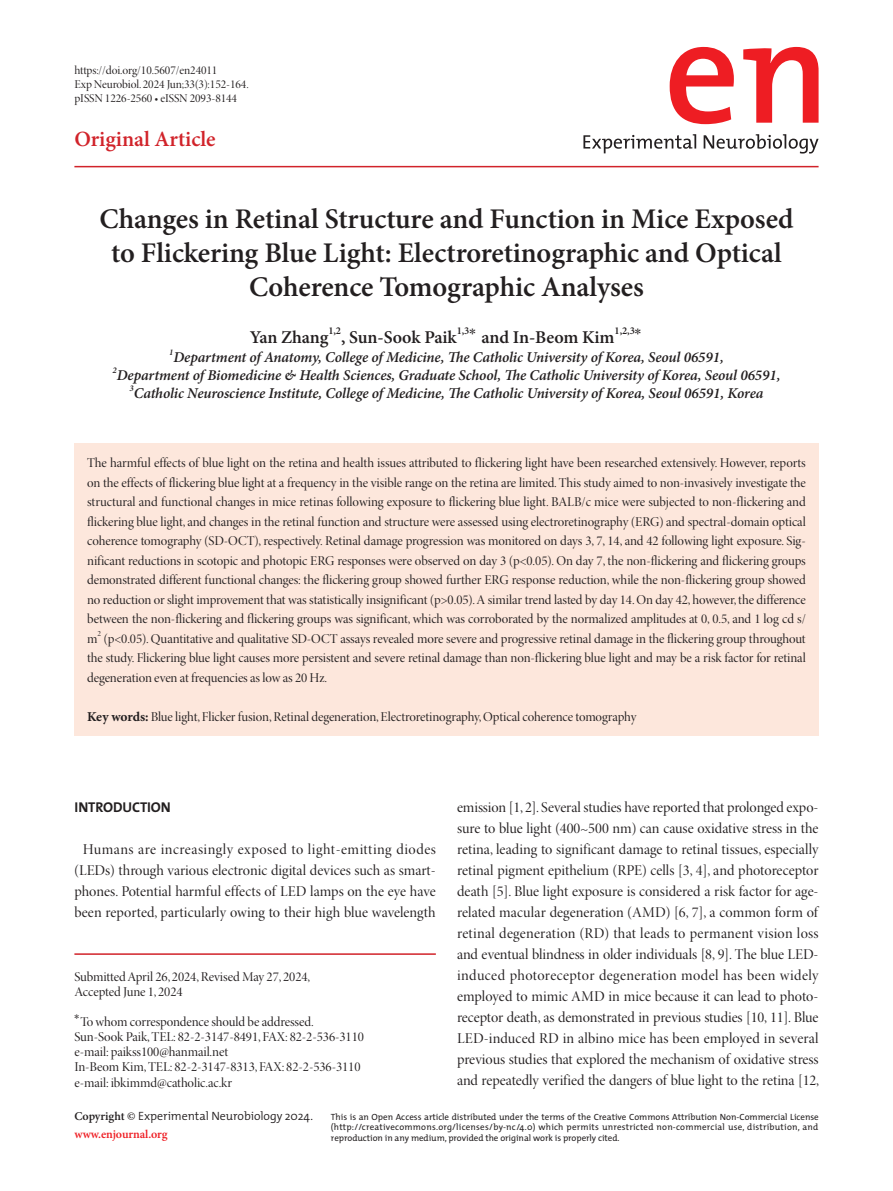
<style>
.page{position:relative;width:893px;height:1191px;background:#fff}
.page>*{position:absolute;margin:0;border:0;box-sizing:border-box;transform-origin:0 0}
.t1{font:600 28.5px/34.2px "Minion Pro";letter-spacing:-.005em;color:#231f20;text-align:center}
.t2{font:600 21.75px "Minion Pro";letter-spacing:-.005em;color:#d1232a}
.t3{font:600 18px "Minion Pro";letter-spacing:-.01em;color:#231f20}
.t4{font:15px/21px "Minion Pro Disp";letter-spacing:.005em;color:#231f20;text-align:center}
.t5{font:italic 600 15px "Minion Pro";letter-spacing:-.01em;color:#231f20}
.t6{font:700 14.25px "The Mix";letter-spacing:-.005em;color:#231f20}
.t7{font:13.5px/19.5px "Minion Pro Disp";letter-spacing:-.005em;color:#231f20;text-align:justify}
.t8{font:12px/14.4px "Minion Pro Disp";letter-spacing:-.005em;color:#231f20}
.t9{font:300 12px "The Mix";letter-spacing:-.005em;color:#231f20}
.t10{font:600 12px "Minion Pro";letter-spacing:-.005em;color:#ee1d23}
.t11{font:600 10.5px "Minion Pro";color:#231f20}
.t12{font:9px/10.8px "The Mix";letter-spacing:-.005em;color:#231f20;text-align:justify}
.t13{font:italic 600 8.7px "Minion Pro";color:#231f20}
.t14{font:7.8px "Minion Pro Disp";color:#231f20}
.s1{font-family:"Modern";font-weight:400;font-size:18px}
.s2{font-family:"Minion Pro";font-weight:700}
.s3{font-family:"Minion Pro";font-weight:600}
</style>
<div class="page">
<hr style="left:74px;top:166px;width:745px;height:1px;background:#d1232a">
<svg style="left:670px;top:47px;width:149px;height:77px"></svg>
<svg style="left:583px;top:134px;width:236px;height:19px"></svg>
<div style="left:74px;top:443px;width:745px;height:293px;background:#fde7dc"></div>
<hr style="left:74px;top:953px;width:362px;height:1px;background:#d1232a">
<p class="t8" style="left:74px;top:63px;width:176px">https://doi.org/10.5607/en24011<br>Exp Neurobiol. 2024 Jun;33(3):152-164. pISSN 1226-2560 • eISSN 2093-8144</p>
<h2 class="t2" style="left:74px;top:123px;width:143px">Original Article</h2>
<h1 class="t1" style="left:99px;top:201px;width:696px">Changes in Retinal Structure and Function in Mice Exposed to Flickering Blue Light: Electroretinographic and Optical<br>Coherence Tomographic Analyses</h1>
<h3 class="t3" style="left:250px;top:325px;width:80px">Yan Zhang</h3>
<p class="t11" style="left:328px;top:324px;width:14px">1,2</p>
<h3 class="t3" style="left:341px;top:325px;width:275px">, Sun-Sook Paik<sup>1,3</sup><sup>*</sup> and In-Beom Kim</h3>
<p class="t11" style="left:615px;top:324px;width:30px">1,2,3<span class="s1">*</span></p>
<p class="t13" style="left:169px;top:346px;width:6px">1</p>
<p class="t5" style="left:173px;top:347px;width:552px">Department of Anatomy, College of Medicine, The Catholic University of Korea, Seoul 06591,</p>
<p class="t13" style="left:112px;top:364px;width:6px">2</p>
<p class="t5" style="left:117px;top:365px;width:665px">Department of Biomedicine &amp; Health Sciences, Graduate School, The Catholic University of Korea, Seoul 06591,</p>
<p class="t13" style="left:130px;top:382px;width:6px">3</p>
<p class="t5" style="left:134px;top:383px;width:631px">Catholic Neuroscience Institute, College of Medicine, The Catholic University of Korea, Seoul 06591, Korea</p>
<p class="t7" style="left:87px;top:453px;width:720px">The harmful effects of blue light on the retina and health issues attributed to flickering light have been researched extensively. However, reports on the effects of flickering blue light at a frequency in the visible range on the retina are limited. This study aimed to non-invasively investigate the structural and functional changes in mice retinas following exposure to flickering blue light. BALB/c mice were subjected to non-flickering and flickering blue light, and changes in the retinal function and structure were assessed using electroretinography (ERG) and spectral-domain optical coherence tomography (SD-OCT), respectively. Retinal damage progression was monitored on days 3, 7, 14, and 42 following light exposure. Sig&shy;nificant reductions in scotopic and photopic ERG responses were observed on day 3 (p&lt;0.05). On day 7, the non-flickering and flickering groups demonstrated different functional changes: the flickering group showed further ERG response reduction, while the non-flickering group showed no reduction or slight improvement that was statistically insignificant (p&gt;0.05). A similar trend lasted by day 14. On day 42, however, the difference between the non-flickering and flickering groups was significant, which was corroborated by the normalized amplitudes at 0, 0.5, and 1 log cd s/ m</p>
<p class="t14" style="left:98px;top:629px;width:5px">2</p>
<p class="t7" style="left:87px;top:629px;width:720px;text-indent:17px">(p&lt;0.05). Quantitative and qualitative SD-OCT assays revealed more severe and progressive retinal damage in the flickering group throughout the study. Flickering blue light causes more persistent and severe retinal damage than non-flickering blue light and may be a risk factor for retinal degeneration even at frequencies as low as 20 Hz.</p>
<p class="t7" style="left:87px;top:707px;width:551px"><span class="s2">Key words:</span> Blue light, Flicker fusion, Retinal degeneration, Electroretinography, Optical coherence tomography</p>
<p class="t4" style="left:457px;top:797px;width:364px;text-align:justify">emission [1, 2]. Several studies have reported that prolonged expo&shy;sure to blue light (400~500 nm) can cause oxidative stress in the retina, leading to significant damage to retinal tissues, especially retinal pigment epithelium (RPE) cells [3, 4], and photoreceptor death [5]. Blue light exposure is considered a risk factor for age&shy;related macular degeneration (AMD) [6, 7], a common form of retinal degeneration (RD) that leads to permanent vision loss and eventual blindness in older individuals [8, 9]. The blue LED&shy;induced photoreceptor degeneration model has been widely employed to mimic AMD in mice because it can lead to photo&shy;receptor death, as demonstrated in previous studies [10, 11]. Blue LED-induced RD in albino mice has been employed in several previous studies that explored the mechanism of oxidative stress and repeatedly verified the dangers of blue light to the retina [12,</p>
<p class="t6" style="left:74px;top:795px;width:98px">INTRODUCTION</p>
<p class="t4" style="left:74px;top:839px;width:363px">Humans are increasingly exposed to light-emitting diodes (LEDs) through various electronic digital devices such as smart&shy;phones. Potential harmful effects of LED lamps on the eye have been reported, particularly owing to their high blue wavelength</p>
<p class="t7" style="left:74px;top:970px;width:237px;line-height:15px">Submitted April 26, 2024, Revised May 27, 2024,<br>Accepted June 1, 2024</p>
<p class="t7" style="left:74px;top:1015px;width:291px;line-height:15px;text-align:left"><sup>*</sup>To whom correspondence should be addressed.<br>Sun-Sook Paik, TEL: 82-2-3147-8491, FAX: 82-2-536-3110 e-mail: paikss100@hanmail.net<br>In-Beom Kim, TEL: 82-2-3147-8313, FAX: 82-2-536-3110 e-mail: ibkimmd@catholic.ac.kr</p>
<p class="t9" style="left:74px;top:1106px;width:240px"><span class="s3">Copyright ©</span> Experimental Neurobiology 2024.</p>
<p class="t10" style="left:74px;top:1126px;width:95px">www.enjournal.org</p>
<p class="t12" style="left:331px;top:1110px;width:489px">This is an Open Access article distributed under the terms of the Creative Commons Attribution Non-Commercial License (http://creativecommons.org/licenses/by-nc/4.0) which permits unrestricted non-commercial use, distribution, and reproduction in any medium, provided the original work is properly cited.</p>
</div>
